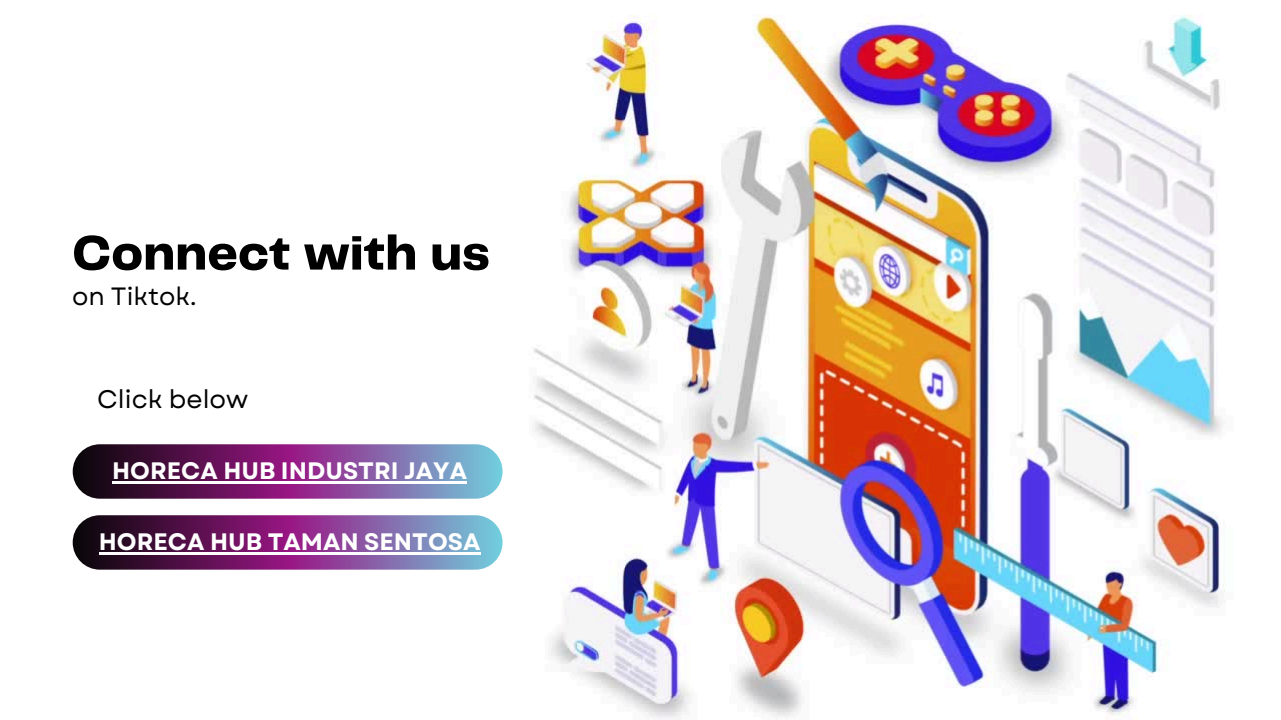
<style>
.page{position:relative;width:1281px;height:720px;background:#fff}
.page>*{position:absolute;margin:0;border:0;box-sizing:border-box;transform-origin:0 0}
.t1{font:800 50.25px "Telegraf";color:#000}
.t2{font:25.38px "Garet";color:#000}
.t3{font:25px "Garet";color:#000}
.t4{font:700 23.75px "Garet";color:#fff}
</style>
<div class="page">
<img style="left:72px;top:15px;width:1153px;height:703px">
<svg style="left:73px;top:444px;width:429px;height:55px;background:#6e447e"></svg>
<svg style="left:73px;top:515px;width:429px;height:55px;background:#6f447e"></svg>
<hr style="left:112px;top:481px;width:355px;height:2px;background:#fff">
<hr style="left:99px;top:552px;width:381px;height:2px;background:#fff">
<p class="t1" style="left:72px;top:231px;width:419px">Connect with us</p>
<p class="t3" style="left:72px;top:278px;width:126px">on Tiktok.</p>
<h2 class="t2" style="left:97px;top:381px;width:153px">Click below</h2>
<h1 class="t4" style="left:112px;top:453px;width:356px">HORECA HUB INDUSTRI JAYA</h1>
<h2 class="t4" style="left:99px;top:524px;width:383px">HORECA HUB TAMAN SENTOSA</h2>
</div>
